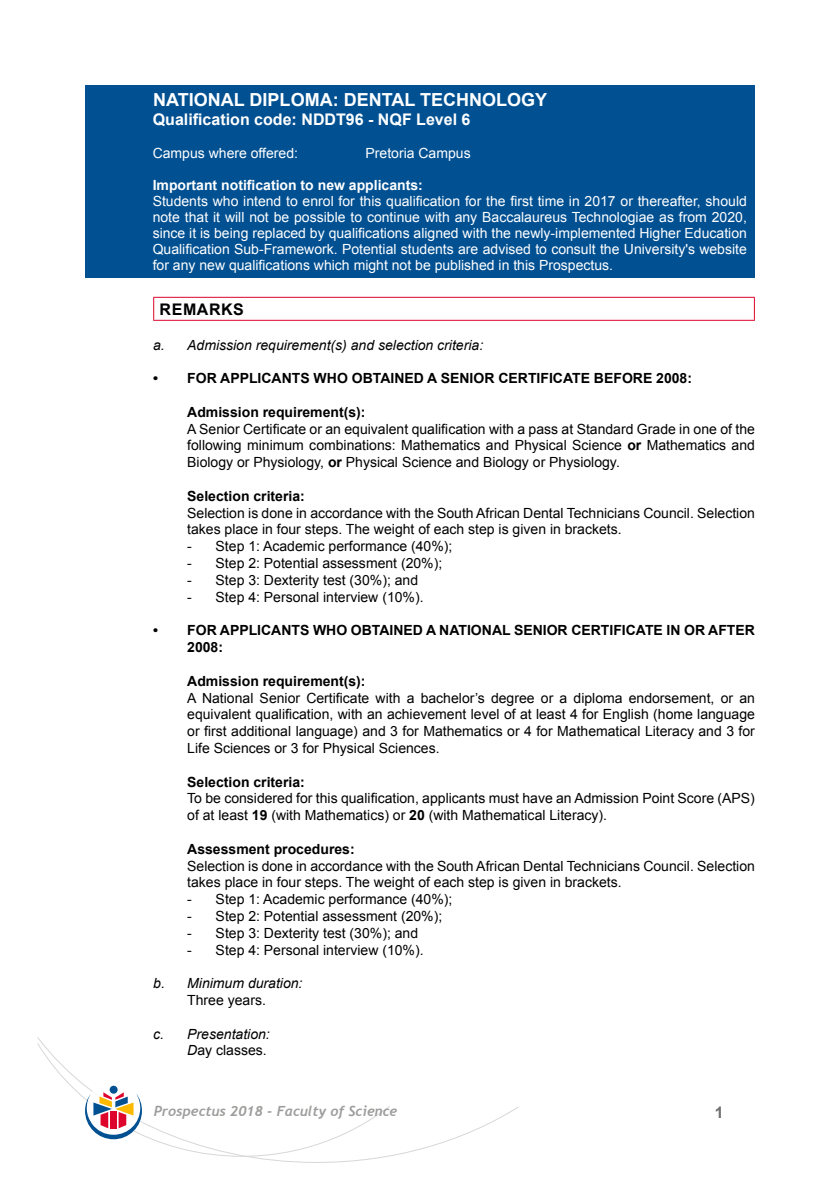
<style>
.page{position:relative;width:840px;height:1191px;background:#fff}
.page>*{position:absolute;margin:0;border:0;box-sizing:border-box;transform-origin:0 0}
.t1{font:700 18px "Arial";color:#fff}
.t2{font:700 16px "Arial";color:#fff}
.t3{font:700 16px "Arial";letter-spacing:.035em;color:#000}
.t4{font:700 16px "Arial";color:#706f6f}
.t5{font:14px/16.8px "Arial";color:#000}
.t6{font:14px/16px "Arial";color:#fff;text-align:justify}
.t7{font:700 14px/16.8px "Arial";color:#000}
.t8{font:italic 14px/16.8px "Arial";color:#000;text-align:right}
.t9{font:700 14px "Arial";color:#fff}
.t10{font:italic 700 14px "Trebuchet";color:#9d9d9c}
.s1{font-weight:700}
.s2{font-style:normal}
</style>
<div class="page">
<svg style="left:37px;top:1037px;width:482px;height:125px"></svg>
<svg style="left:37px;top:1043px;width:353px;height:113px"></svg>
<div style="left:85px;top:85px;width:669px;height:193px;background:#005092"></div>
<hr style="left:153px;top:297px;width:601px;height:1px;background:#dd052b">
<svg style="left:153px;top:298px;width:1px;height:22px"></svg>
<svg style="left:753px;top:298px;width:1px;height:22px"></svg>
<hr style="left:153px;top:320px;width:601px;height:1px;background:#dd052b">
<p class="t1" style="left:153px;top:87px;width:395px">NATIONAL DIPLOMA: DENTAL TECHNOLOGY</p>
<p class="t2" style="left:153px;top:109px;width:319px">Qualification code: NDDT96 - NQF Level 6</p>
<p class="t6" style="left:153px;top:145px;width:147px">Campus where offered:</p>
<p class="t6" style="left:365px;top:145px;width:107px">Pretoria Campus</p>
<p class="t9" style="left:153px;top:175px;width:271px">Important notification to new applicants:</p>
<p class="t6" style="left:153px;top:193px;width:595px">Students who intend to enrol for this qualification for the first time in 2017 or thereafter, should note that it will not be possible to continue with any Baccalaureus Technologiae as from 2020, since it is being replaced by qualifications aligned with the newly-implemented Higher Education Qualification Sub-Framework. Potential students are advised to consult the University's website for any new qualifications which might not be published in this Prospectus.</p>
<p class="t3" style="left:159px;top:298px;width:86px">REMARKS</p>
<p class="t8" style="left:153px;top:336px;width:331px">a. Admission requirement(s) and selection criteria:</p>
<p class="t7" style="left:153px;top:370px;width:540px">• FOR APPLICANTS WHO OBTAINED A SENIOR CERTIFICATE BEFORE 2008:</p>
<p class="t7" style="left:187px;top:404px;width:180px">Admission requirement(s):</p>
<p class="t5" style="left:187px;top:420px;width:569px;text-align:justify">A Senior Certificate or an equivalent qualification with a pass at Standard Grade in one of the following minimum combinations: Mathematics and Physical Science <span class="s1">or</span> Mathematics and Biology or Physiology, <span class="s1">or</span> Physical Science and Biology or Physiology.</p>
<p class="t7" style="left:187px;top:488px;width:119px">Selection criteria:</p>
<p class="t5" style="left:187px;top:504px;width:569px">Selection is done in accordance with the South African Dental Technicians Council. Selection takes place in four steps. The weight of each step is given in brackets.</p>
<p class="t5" style="left:187px;top:538px;width:266px">- Step 1: Academic performance (40%);</p>
<p class="t5" style="left:187px;top:554px;width:256px">- Step 2: Potential assessment (20%);</p>
<p class="t5" style="left:187px;top:571px;width:232px">- Step 3: Dexterity test (30%); and</p>
<p class="t5" style="left:187px;top:588px;width:238px">- Step 4: Personal interview (10%).</p>
<p class="t7" style="left:187px;top:622px;width:569px;text-indent:-34px">• FOR APPLICANTS WHO OBTAINED A NATIONAL SENIOR CERTIFICATE IN OR AFTER<br>2008:</p>
<p class="t7" style="left:187px;top:672px;width:180px">Admission requirement(s):</p>
<p class="t5" style="left:187px;top:689px;width:569px;text-align:justify">A National Senior Certificate with a bachelor’s degree or a diploma endorsement, or an equivalent qualification, with an achievement level of at least 4 for English (home language or first additional language) and 3 for Mathematics or 4 for Mathematical Literacy and 3 for Life Sciences or 3 for Physical Sciences.</p>
<p class="t7" style="left:187px;top:773px;width:119px">Selection criteria:</p>
<p class="t5" style="left:187px;top:790px;width:569px">To be considered for this qualification, applicants must have an Admission Point Score (APS) of at least <span class="s1">19</span> (with Mathematics) or <span class="s1">20</span> (with Mathematical Literacy).</p>
<p class="t7" style="left:187px;top:840px;width:169px">Assessment procedures:</p>
<p class="t5" style="left:187px;top:857px;width:569px">Selection is done in accordance with the South African Dental Technicians Council. Selection takes place in four steps. The weight of each step is given in brackets.</p>
<p class="t5" style="left:187px;top:890px;width:266px">- Step 1: Academic performance (40%);</p>
<p class="t5" style="left:187px;top:907px;width:256px">- Step 2: Potential assessment (20%);</p>
<p class="t5" style="left:187px;top:924px;width:232px">- Step 3: Dexterity test (30%); and</p>
<p class="t5" style="left:187px;top:941px;width:238px">- Step 4: Personal interview (10%).</p>
<p class="t8" style="left:153px;top:975px;width:151px">b. Minimum duration:</p>
<p class="t5" style="left:187px;top:991px;width:80px">Three years.</p>
<p class="t8" style="left:153px;top:1025px;width:118px">c. Presentation:<br>D<span class="s2">ay classes.</span></p>
<p class="t10" style="left:154px;top:1102px;width:245px">Prospectus 2018 - Faculty of Science</p>
<p class="t4" style="left:714px;top:1100px;width:10px">1</p>
</div>
